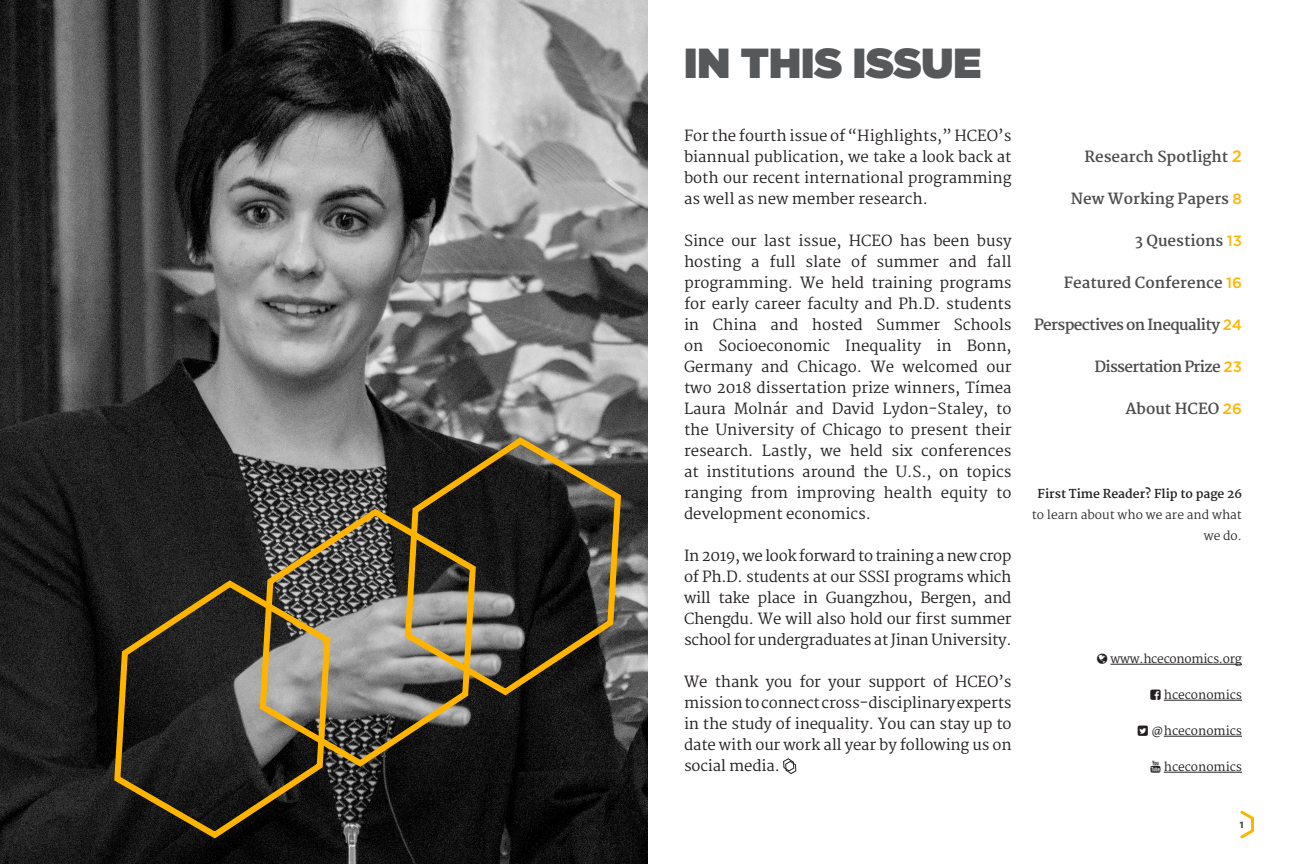
<style>
.page{position:relative;width:1296px;height:864px;background:#fff}
.page>*{position:absolute;margin:0;border:0;box-sizing:border-box;transform-origin:0 0}
.Titles_ND{font:900 42px "Gotham";color:#57585a}
.t1{font:15px/21px "Martel";letter-spacing:-.005em;color:#231f20;text-align:justify}
.t2{font:700 15px "Martel";color:#4b4c4d}
.t3{font:700 15px "Martel";letter-spacing:-.04em;color:#4b4c4d}
.t4{font:300 12px/21px "Martel";color:#231f20;text-align:right}
.t5{font:12px "Martel";color:#231f20}
.t6{font:12px "Martel";letter-spacing:-.02em;color:#231f20}
.Page_number{font:900 9px "Gotham";color:#4b4c4d}
.s1{font-family:"Gotham";font-weight:500;font-size:16.5px;color:#ffb500}
.s2{font-family:"Gotham";font-weight:500;color:#ffb500}
.s3{font-weight:700}
</style>
<div class="page">
<img style="left:0;top:0;width:648px;height:864px">
<svg style="left:783px;top:758px;width:14px;height:16px"></svg>
<svg style="left:1240px;top:810px;width:14px;height:29px"></svg>
<svg style="left:111px;top:576px;width:222px;height:266px;background:#2e291c"></svg>
<svg style="left:402px;top:432px;width:222px;height:267px;background:#3f3a2d"></svg>
<svg style="left:257px;top:504px;width:222px;height:266px;background:#706752"></svg>
<hr style="left:1110px;top:664px;width:132px;height:1px;background:#231f20">
<hr style="left:1164px;top:700px;width:78px;height:1px;background:#231f20">
<hr style="left:1164px;top:736px;width:78px;height:1px;background:#231f20">
<hr style="left:1164px;top:772px;width:78px;height:1px;background:#231f20">
<p class="Titles_ND" style="left:684px;top:33px;width:299px">IN THIS ISSUE</p>
<p class="t1" style="left:684px;top:125px;width:329px">For the fourth issue of “Highlights,” HCEO’s biannual publication, we take a look back at both our recent international programming as well as new member research.</p>
<p class="t1" style="left:684px;top:230px;width:329px">Since our last issue, HCEO has been busy hosting a full slate of summer and fall programming. We held training programs for early career faculty and Ph.D. students in China and hosted Summer Schools on Socioeconomic Inequality in Bonn, Germany and Chicago. We welcomed our two 2018 dissertation prize winners, Tímea Laura Molnár and David Lydon-Staley, to the University of Chicago to present their research. Lastly, we held six conferences at institutions around the U.S., on topics ranging from improving health equity to development economics.</p>
<p class="t1" style="left:684px;top:545px;width:329px">In 2019, we look forward to training a new crop of Ph.D. students at our SSSI programs which will take place in Guangzhou, Bergen, and Chengdu. We will also hold our first summer school for undergraduates at Jinan University.</p>
<p class="t1" style="left:684px;top:671px;width:329px">We thank you for your support of HCEO’s mission to connect cross-disciplinary experts in the study of inequality. You can stay up to date with our work all year by following us on social media.</p>
<p class="t2" style="left:1084px;top:148px;width:159px">Research Spotlight <span class="s1">2</span></p>
<p class="t2" style="left:1071px;top:190px;width:173px">New Working Papers <span class="s2">8</span></p>
<p class="t2" style="left:1135px;top:232px;width:108px">3 Questions <span class="s2">13</span></p>
<p class="t2" style="left:1064px;top:274px;width:180px">Featured Conference <span class="s2">16</span></p>
<p class="t3" style="left:1034px;top:316px;width:209px">Perspectives on Inequality <span class="s2">24</span></p>
<p class="t3" style="left:1094px;top:358px;width:149px">Dissertation Prize <span class="s2">23</span></p>
<p class="t2" style="left:1125px;top:400px;width:118px">About HCEO <span class="s2">26</span></p>
<p class="t4" style="left:1032px;top:483px;width:212px"><span class="s3">First Time Reader? Flip to page 26 </span>to learn about who we are and what we do.</p>
<p class="t6" style="left:1110px;top:652px;width:133px">www.hceconomics.org</p>
<p class="t5" style="left:1164px;top:688px;width:80px">hceconomics</p>
<p class="t5" style="left:1151px;top:724px;width:92px">@hceconomics</p>
<p class="t5" style="left:1164px;top:760px;width:80px">hceconomics</p>
<p class="Page_number" style="left:1240px;top:818px;width:5px">1</p>
</div>
